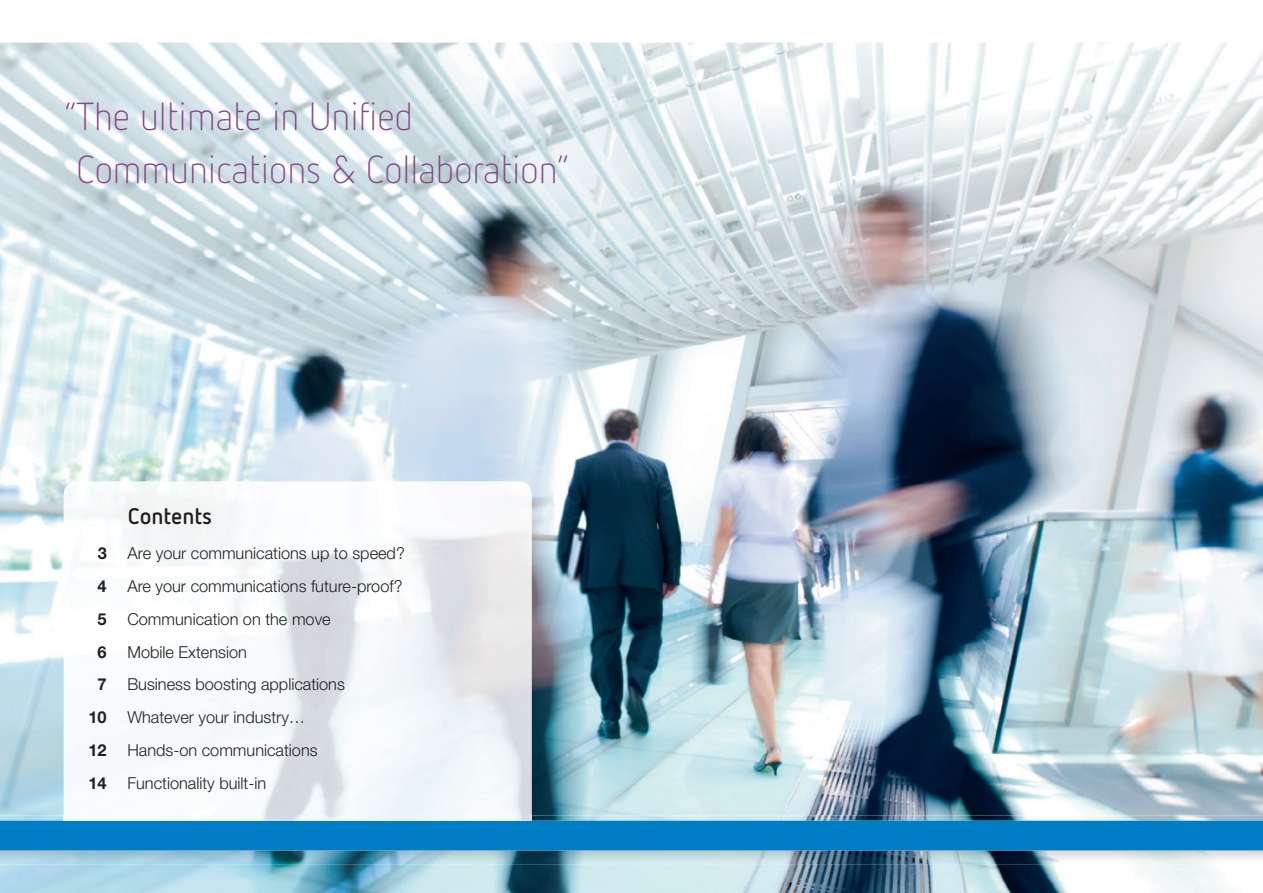
<style>
.page{position:relative;width:1263px;height:893px;background:#fff}
.page>*{position:absolute;margin:0;border:0;box-sizing:border-box;transform-origin:0 0}
.t1{font:300 39px/52.5px "Netto OT";color:#874987}
.t2{font:700 22.5px "Netto OT";color:#231f20}
.t3{font:300 16.5px "Helvetica Neue LT Pro";color:#231f20}
.t4{font:700 16.5px "Helvetica Neue LT Pro";color:#231f20}
</style>
<div class="page">
<img style="left:0;top:43px;width:1263px;height:850px">
<img style="left:0;top:815px;width:1263px;height:49px">
<div style="left:0;top:821px;width:1263px;height:29px;background:#007ec5"></div>
<img style="left:64px;top:482px;width:467px;height:339px">
<h1 class="t1" style="left:77px;top:90px;width:495px;text-indent:-13px">“ The ultimate in Unified<br>Communications &amp; Collaboration”</h1>
<h2 class="t2" style="left:128px;top:501px;width:86px">Contents</h2>
<p class="t4" style="left:98px;top:543px;width:11px">3</p>
<p class="t3" style="left:128px;top:543px;width:279px">Are your communications up to speed?</p>
<p class="t4" style="left:98px;top:576px;width:11px">4</p>
<p class="t3" style="left:127px;top:576px;width:277px">Are your communications future-proof?</p>
<p class="t4" style="left:98px;top:609px;width:11px">5</p>
<p class="t3" style="left:127px;top:609px;width:205px">Communication on the move</p>
<p class="t4" style="left:98px;top:641px;width:11px">6</p>
<p class="t3" style="left:127px;top:642px;width:121px">Mobile Extension</p>
<p class="t4" style="left:98px;top:674px;width:11px">7</p>
<p class="t3" style="left:127px;top:674px;width:219px">Business boosting applications</p>
<p class="t4" style="left:89px;top:707px;width:20px">10</p>
<p class="t3" style="left:127px;top:707px;width:179px">Whatever your industry…</p>
<p class="t4" style="left:89px;top:740px;width:20px">12</p>
<p class="t3" style="left:127px;top:740px;width:192px">Hands-on communications</p>
<p class="t4" style="left:89px;top:772px;width:20px">14</p>
<p class="t3" style="left:127px;top:773px;width:140px">Functionality built-in</p>
</div>
